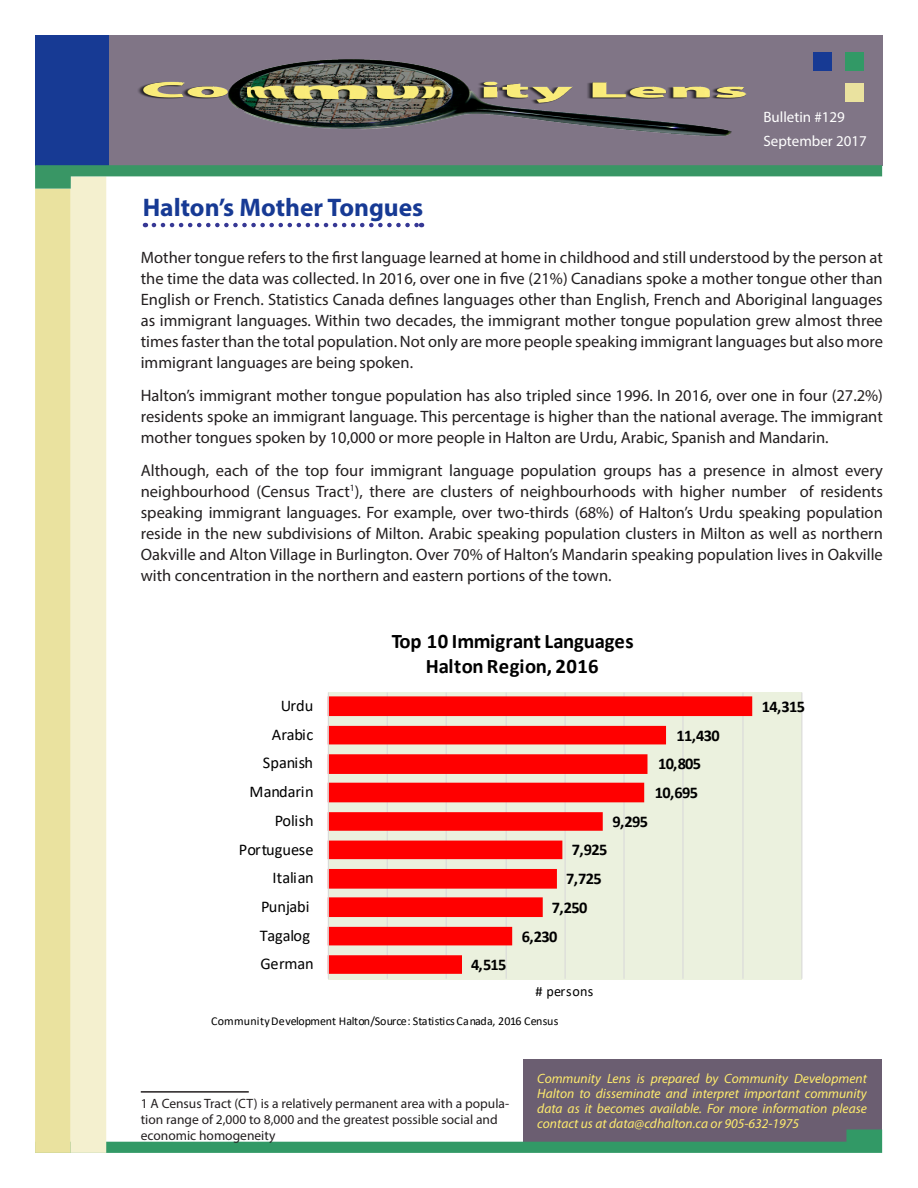
<style>
.page{position:relative;width:918px;height:1188px;background:#fff}
.page>*{position:absolute;margin:0;border:0;box-sizing:border-box;transform-origin:0 0}
.Headline{font:700 25.5px "Myriad Pro";color:#173a94}
.t1{font:700 20.7px/25px "Calibri";color:#000;text-align:center}
.t2{font:16.5px/21px "Myriad Pro";color:#231f20;text-align:justify}
.t3{font:16.35px "Calibri";letter-spacing:-.01em;color:#000}
.t4{font:700 16.35px "Calibri";letter-spacing:-.04em;color:#000}
.t5{font:16.35px "Calibri";letter-spacing:.01em;color:#000}
.Masthead{font:15px "Myriad Pro";color:#fff}
.t6{font:14.25px "Calibri";letter-spacing:.015em;color:#000}
.t7{font:italic 13.5px/15px "Myriad Pro";color:#ffec6d;text-align:justify}
.t8{font:13.5px/16.2px "Myriad Pro";color:#231f20}
.t9{font:12px "Calibri";letter-spacing:.01em;color:#000}
</style>
<div class="page">
<div style="left:523px;top:1060px;width:359px;height:92px;background:#6b5e71"></div>
<div style="left:109px;top:35px;width:774px;height:130px;background:#807586"></div>
<div style="left:35px;top:35px;width:74px;height:130px;background:#173a94"></div>
<svg style="left:106px;top:1129px;width:776px;height:24px"></svg>
<div style="left:35px;top:189px;width:36px;height:964px;background:#eae29f"></div>
<div style="left:71px;top:177px;width:35px;height:976px;background:#f4f0cf"></div>
<svg style="left:35px;top:165px;width:847px;height:24px"></svg>
<div style="left:845px;top:52px;width:18px;height:18px;background:#329966"></div>
<div style="left:845px;top:84px;width:18px;height:18px;background:#eae29f"></div>
<div style="left:813px;top:52px;width:19px;height:18px;background:#173a94"></div>
<svg style="left:154px;top:223px;width:268px;height:4px"></svg>
<hr style="left:141px;top:1091px;width:108px;height:2px;background:#231f20">
<img style="left:138px;top:59px;width:609px;height:77px">
<div style="left:328px;top:692px;width:473px;height:287px;background:#ebf1de"></div>
<hr style="left:387px;top:693px;width:1px;height:286px;background:#d9d9d9">
<hr style="left:446px;top:693px;width:1px;height:286px;background:#d9d9d9">
<hr style="left:506px;top:693px;width:1px;height:286px;background:#d9d9d9">
<hr style="left:565px;top:693px;width:1px;height:286px;background:#d9d9d9">
<hr style="left:623px;top:693px;width:2px;height:286px;background:#d9d9d9">
<hr style="left:682px;top:693px;width:2px;height:286px;background:#d9d9d9">
<hr style="left:742px;top:693px;width:2px;height:286px;background:#d9d9d9">
<hr style="left:801px;top:693px;width:1px;height:286px;background:#d9d9d9">
<svg style="left:329px;top:696px;width:423px;height:278px"></svg>
<hr style="left:328px;top:693px;width:1px;height:286px;background:#d9d9d9">
<p class="Masthead" style="left:763px;top:108px;width:83px">Bulletin #129</p>
<p class="Masthead" style="left:763px;top:132px;width:105px">September 2017</p>
<p class="Headline" style="left:143px;top:191px;width:282px">Halton’s Mother Tongues</p>
<p class="t2" style="left:141px;top:247px;width:744px">Mother tongue refers to the first language learned at home in childhood and still understood by the person at the time the data was collected. In 2016, over one in five (21%) Canadians spoke a mother tongue other than English or French. Statistics Canada defines languages other than English, French and Aboriginal languages as immigrant languages. Within two decades, the immigrant mother tongue population grew almost three times faster than the total population. Not only are more people speaking immigrant languages but also more immigrant languages are being spoken.</p>
<p class="t2" style="left:141px;top:385px;width:744px">Halton’s immigrant mother tongue population has also tripled since 1996. In 2016, over one in four (27.2%) residents spoke an immigrant language. This percentage is higher than the national average. The immigrant mother tongues spoken by 10,000 or more people in Halton are Urdu, Arabic, Spanish and Mandarin.</p>
<p class="t2" style="left:141px;top:460px;width:744px">Although, each of the top four immigrant language population groups has a presence in almost every neighbourhood (Census Tract<sup>1</sup>), there are clusters of neighbourhoods with higher number of residents speaking immigrant languages. For example, over two-thirds (68%) of Halton’s Urdu speaking population reside in the new subdivisions of Milton. Arabic speaking population clusters in Milton as well as northern Oakville and Alton Village in Burlington. Over 70% of Halton’s Mandarin speaking population lives in Oakville with concentration in the northern and eastern portions of the town.</p>
<p class="t1" style="left:392px;top:629px;width:243px">Top 10 Immigrant Languages<br>Halton Region, 2016</p>
<p class="t3" style="left:281px;top:694px;width:34px">Urdu</p>
<p class="t3" style="left:272px;top:723px;width:43px">Arabic</p>
<p class="t3" style="left:263px;top:752px;width:52px">Spanish</p>
<p class="t3" style="left:250px;top:780px;width:66px">Mandarin</p>
<p class="t3" style="left:275px;top:809px;width:41px">Polish</p>
<p class="t4" style="left:613px;top:810px;width:37px">9,295</p>
<p class="t5" style="left:239px;top:838px;width:76px">Portuguese</p>
<p class="t4" style="left:572px;top:839px;width:37px">7,925</p>
<p class="t3" style="left:273px;top:867px;width:43px">Italian</p>
<p class="t4" style="left:566px;top:867px;width:37px">7,725</p>
<p class="t3" style="left:261px;top:895px;width:50px">Punjabi</p>
<p class="t4" style="left:552px;top:896px;width:37px">7,250</p>
<p class="t3" style="left:260px;top:924px;width:52px">Tagalog</p>
<p class="t4" style="left:522px;top:925px;width:37px">6,230</p>
<p class="t3" style="left:261px;top:953px;width:55px">German</p>
<p class="t4" style="left:471px;top:953px;width:37px">4,515</p>
<p class="t6" style="left:535px;top:981px;width:59px"># persons</p>
<p class="t9" style="left:211px;top:1013px;width:349px">Community Development Halton/Source: Statistics Canada, 2016 Census</p>
<p class="t4" style="left:677px;top:724px;width:45px">11,430</p>
<p class="t4" style="left:658px;top:752px;width:45px">10,805</p>
<p class="t4" style="left:655px;top:781px;width:45px">10,695</p>
<p class="t4" style="left:762px;top:695px;width:45px">14,315</p>
<p class="t8" style="left:141px;top:1095px;width:370px">1 A Census Tract (CT) is a relatively permanent area with a popula&shy;tion range of 2,000 to 8,000 and the greatest possible social and economic homogeneity</p>
<p class="t7" style="left:537px;top:1070px;width:331px">Community Lens is prepared by Community Development Halton to disseminate and interpret important community data as it becomes available. For more information please contact us at data@cdhalton.ca or 905-632-1975</p>
</div>
